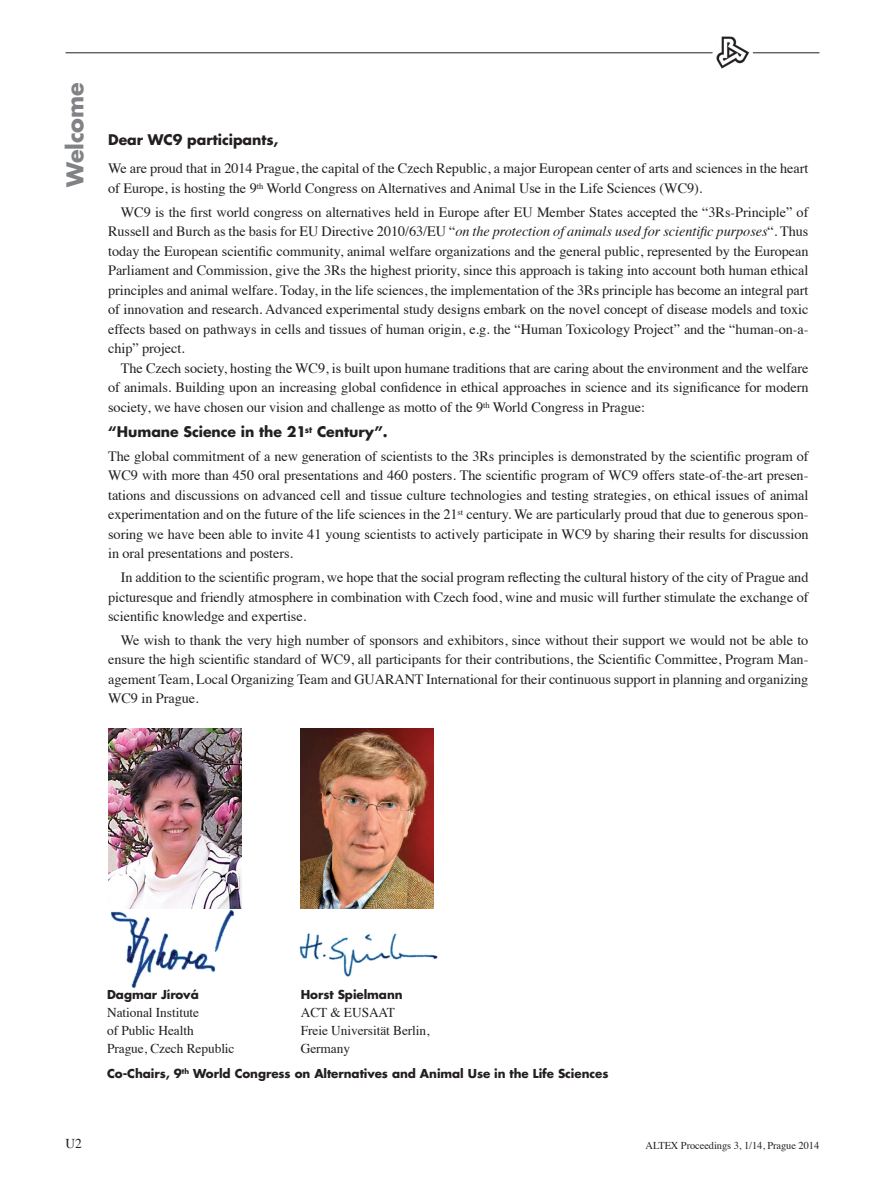
<style>
.page{position:relative;width:876px;height:1195px;background:#fff}
.page>*{position:absolute;margin:0;border:0;box-sizing:border-box;transform-origin:0 0}
.t1{font:700 22.5px "Futura";letter-spacing:-.01em;color:#808285}
.t2{font:14.25px/19.5px "Times";letter-spacing:-.005em;color:#231f20;text-align:justify}
.t3{font:700 14.25px "Futura";letter-spacing:-.005em;color:#231f20}
.t4{font:13.5px "Times";letter-spacing:-.005em;color:#231f20}
.t5{font:700 12px "Futura";letter-spacing:-.005em;color:#231f20}
.t6{font:10.5px "Times";letter-spacing:-.005em;color:#231f20}
.s1{font-style:italic}
</style>
<div class="page">
<hr style="left:66px;top:52px;width:646px;height:1px;background:#231f20">
<img style="left:716px;top:36px;width:34px;height:33px">
<hr style="left:752px;top:52px;width:67px;height:1px;background:#231f20">
<img style="left:299px;top:933px;width:139px;height:44px">
<img style="left:110px;top:908px;width:130px;height:81px">
<img style="left:108px;top:728px;width:133px;height:180px">
<img style="left:300px;top:728px;width:133px;height:180px">
<h1 class="t1" style="left:59px;top:187px;width:106px;rotate:-90deg">Welcome</h1>
<p class="t3" style="left:108px;top:130px;width:172px">Dear WC9 participants,</p>
<p class="t2" style="left:108px;top:158px;width:701px">We are proud that in 2014 Prague, the capital of the Czech Republic, a major European center of arts and sciences in the heart of Europe, is hosting the 9<sup>th</sup> World Congress on Alternatives and Animal Use in the Life Sciences (WC9).</p>
<p class="t2" style="left:108px;top:201px;width:701px;text-indent:13px">WC9 is the first world congress on alternatives held in Europe after EU Member States accepted the “3Rs-Principle” of Russell and Burch as the basis for EU Directive 2010/63/EU “<span class="s1">on the protection of animals used for scientific purposes</span>“. Thus today the European scientific community, animal welfare organizations and the general public, represented by the European Parliament and Commission, give the 3Rs the highest priority, since this approach is taking into account both human ethical principles and animal welfare. Today, in the life sciences, the implementation of the 3Rs principle has become an integral part of innovation and research. Advanced experimental study designs embark on the novel concept of disease models and toxic effects based on pathways in cells and tissues of human origin, e.g. the “Human Toxicology Project” and the “human-on-a&shy;chip” project.</p>
<p class="t2" style="left:108px;top:357px;width:701px;text-indent:13px">The Czech society, hosting the WC9, is built upon humane traditions that are caring about the environment and the welfare of animals. Building upon an increasing global confidence in ethical approaches in science and its significance for modern society, we have chosen our vision and challenge as motto of the 9<sup>th</sup> World Congress in Prague:</p>
<p class="t3" style="left:108px;top:421px;width:281px">“Humane Science in the 21<sup>st</sup> Century”.</p>
<p class="t2" style="left:108px;top:445px;width:701px">The global commitment of a new generation of scientists to the 3Rs principles is demonstrated by the scientific program of WC9 with more than 450 oral presentations and 460 posters. The scientific program of WC9 offers state-of-the-art presen&shy;tations and discussions on advanced cell and tissue culture technologies and testing strategies, on ethical issues of animal experimentation and on the future of the life sciences in the 21<sup>st</sup> century. We are particularly proud that due to generous spon&shy;soring we have been able to invite 41 young scientists to actively participate in WC9 by sharing their results for discussion in oral presentations and posters.</p>
<p class="t2" style="left:108px;top:566px;width:701px;text-indent:13px">In addition to the scientific program, we hope that the social program reflecting the cultural history of the city of Prague and picturesque and friendly atmosphere in combination with Czech food, wine and music will further stimulate the exchange of scientific knowledge and expertise.</p>
<p class="t2" style="left:108px;top:629px;width:701px;text-indent:13px">We wish to thank the very high number of sponsors and exhibitors, since without their support we would not be able to ensure the high scientific standard of WC9, all participants for their contributions, the Scientific Committee, Program Man&shy;agement Team, Local Organizing Team and GUARANT International for their continuous support in planning and organizing WC9 in Prague.</p>
<p class="t5" style="left:107px;top:985px;width:93px">Dagmar Jírová</p>
<p class="t5" style="left:300px;top:985px;width:103px">Horst Spielmann</p>
<p class="t4" style="left:107px;top:999px;width:94px">National Institute</p>
<p class="t4" style="left:300px;top:999px;width:95px">ACT &amp; EUSAAT</p>
<p class="t4" style="left:107px;top:1017px;width:88px">of Public Health</p>
<p class="t4" style="left:300px;top:1017px;width:130px">Freie Universität Berlin,</p>
<p class="t4" style="left:107px;top:1035px;width:129px">Prague, Czech Republic</p>
<p class="t4" style="left:300px;top:1035px;width:51px">Germany</p>
<p class="t5" style="left:107px;top:1064px;width:502px">Co-Chairs, 9<sup>th</sup> World Congress on Alternatives and Animal Use in the Life Sciences</p>
<p class="t4" style="left:66px;top:1130px;width:18px">U2</p>
<p class="t6" style="left:645px;top:1134px;width:175px">Altex Proceedings 3, 1/14, Prague 2014</p>
</div>
